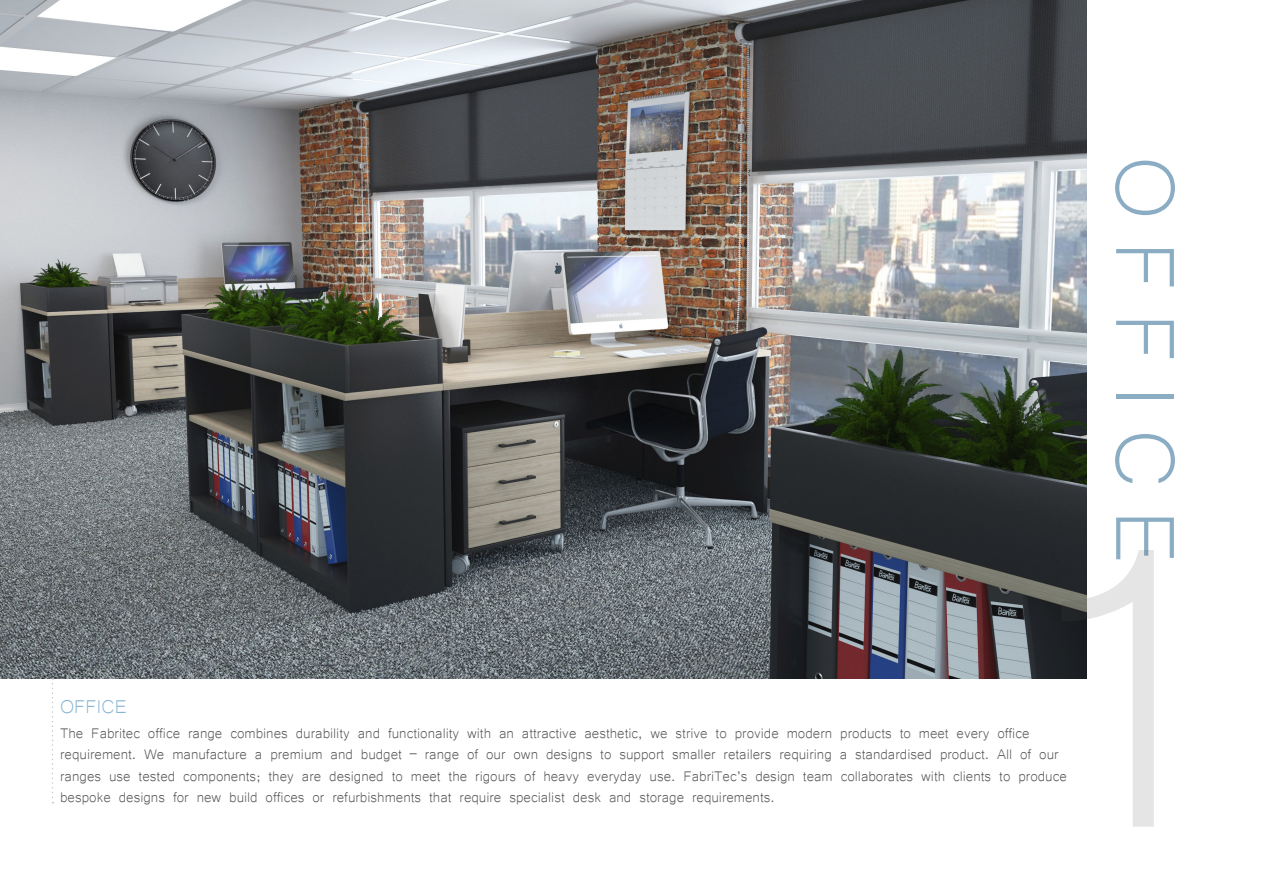
<style>
.page{position:relative;width:1263px;height:893px;background:#fff}
.page>*{position:absolute;margin:0;border:0;box-sizing:border-box;transform-origin:0 0}
.t1{font:517.5px "Microsoft Yi Baiti";color:#535355;scale:1.04 1}
.t2{font:108px "Microsoft Yi Baiti";letter-spacing:.2em;color:#8badc4}
.t3{font:24px "Microsoft Yi Baiti";color:#87b5d2}
.t4{font:18px/21.6px "Microsoft Yi Baiti";color:#535355}
</style>
<div class="page">
<img style="left:0;top:0;width:1087px;height:678px">
<svg style="left:52px;top:678px;width:1px;height:125px"></svg>
<p class="t2" style="left:1208px;top:156px;width:410px;rotate:90deg">OFFICE</p>
<h1 class="t1" style="left:969px;top:385px;width:268px">1</h1>
<p class="t3" style="left:60px;top:692px;width:68px">OFFICE</p>
<p class="t4" style="left:60px;top:721px;width:971px">The Fabritec office range combines durability and functionality with an attractive aesthetic, we strive to provide modern products to meet every office</p>
<p class="t4" style="left:60px;top:742px;width:1008px">requirement. We manufacture a premium and budget – range of our own designs to support smaller retailers requiring a standardised product. All of our ranges use tested components; they are designed to meet the rigours of heavy everyday use. FabriTec’s design team collaborates with clients to produce bespoke designs for new build offices or refurbishments that require specialist desk and storage requirements.</p>
</div>
